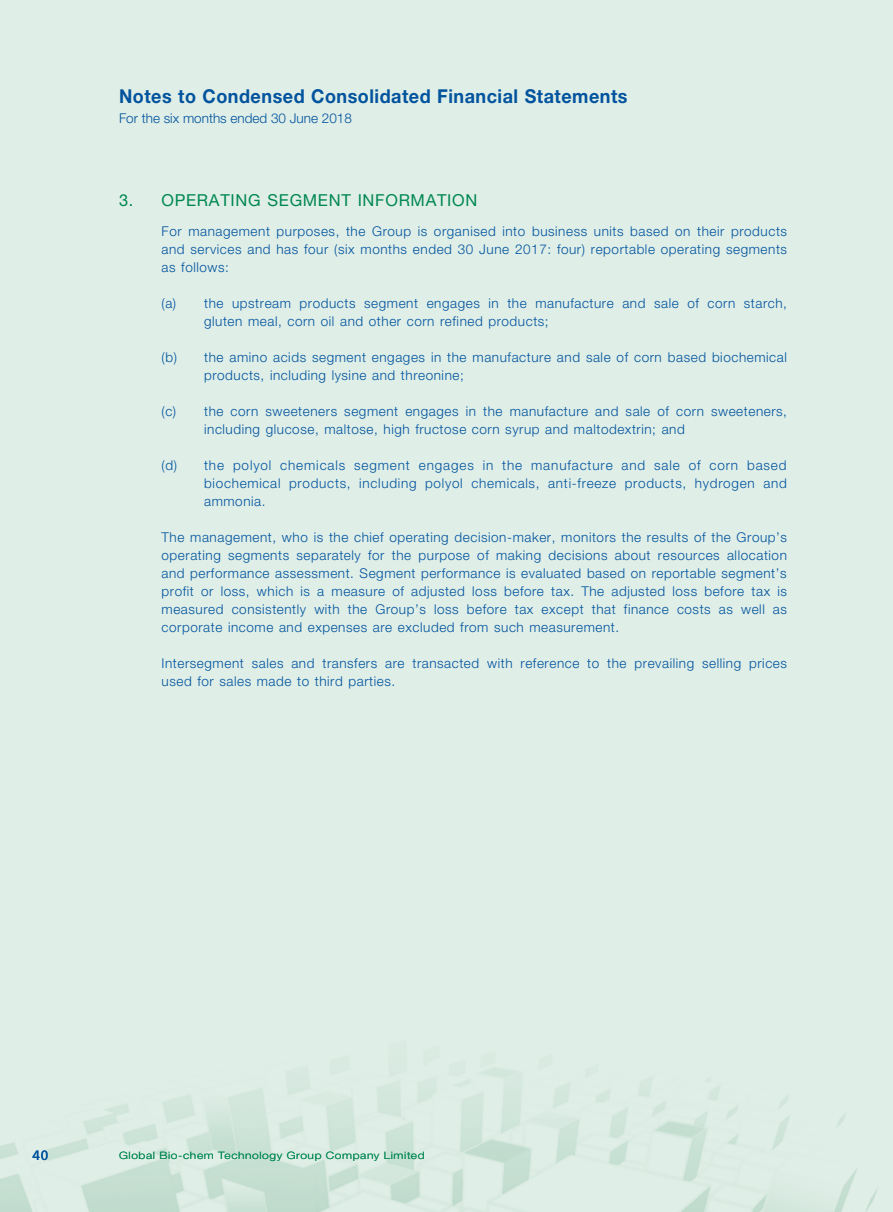
<style>
.page{position:relative;width:893px;height:1212px;background:#fff}
.page>*{position:absolute;margin:0;border:0;box-sizing:border-box;transform-origin:0 0}
.t1{font:700 19.2px "Helvetica Neue";letter-spacing:.03em;color:#01539e;scale:.94 1}
.t2{font:16.5px "Helvetica Neue";letter-spacing:.04em;color:#008751}
.t3{font:300 13.5px/18px "Helvetica Neue";letter-spacing:.04em;color:#01539e}
.t4{font:300 13.5px "Helvetica Neue";color:#01539e}
.t5{font:13.5px "Frutiger";color:#01539e}
.t6{font:300 10.2px "Helvetica Neue";letter-spacing:.05em;color:#008751;scale:1.18 1}
</style>
<div class="page">
<hr style="left:892px;top:0;width:1px;height:1212px;background:#deede6">
<h1 class="t1" style="left:119px;top:84px;width:542px">Notes to Condensed Consolidated Financial Statements</h1>
<p class="t4" style="left:119px;top:110px;width:234px">For the six months ended 30 June 2018</p>
<p class="t2" style="left:119px;top:190px;width:360px">3. OPERATING SEGMENT INFORMATION</p>
<p class="t3" style="left:162px;top:222px;width:627px;text-align:justify">For management purposes, the Group is organised into business units based on their products and services and has four (six months ended 30 June 2017: four) reportable operating segments as follows:</p>
<p class="t3" style="left:204px;top:294px;width:584px;text-indent:-43px">(a) the upstream products segment engages in the manufacture and sale of corn starch, gluten meal, corn oil and other corn refined products;</p>
<p class="t3" style="left:204px;top:348px;width:584px;text-indent:-43px">(b) the amino acids segment engages in the manufacture and sale of corn based biochemical products, including lysine and threonine;</p>
<p class="t3" style="left:204px;top:402px;width:584px;text-indent:-43px">(c) the corn sweeteners segment engages in the manufacture and sale of corn sweeteners, including glucose, maltose, high fructose corn syrup and maltodextrin; and</p>
<p class="t3" style="left:204px;top:456px;width:584px;text-align:justify;text-indent:-43px">(d) the polyol chemicals segment engages in the manufacture and sale of corn based biochemical products, including polyol chemicals, anti-freeze products, hydrogen and ammonia.</p>
<p class="t3" style="left:162px;top:528px;width:627px;text-align:justify">The management, who is the chief operating decision-maker, monitors the results of the Group’s operating segments separately for the purpose of making decisions about resources allocation and performance assessment. Segment performance is evaluated based on reportable segment’s profit or loss, which is a measure of adjusted loss before tax. The adjusted loss before tax is measured consistently with the Group’s loss before tax except that finance costs as well as corporate income and expenses are excluded from such measurement.</p>
<p class="t3" style="left:162px;top:654px;width:627px">Intersegment sales and transfers are transacted with reference to the prevailing selling prices used for sales made to third parties.</p>
<p class="t5" style="left:32px;top:1147px;width:17px">40</p>
<p class="t6" style="left:119px;top:1149px;width:260px">Global Bio-chem Technology Group Company Limited</p>
</div>
